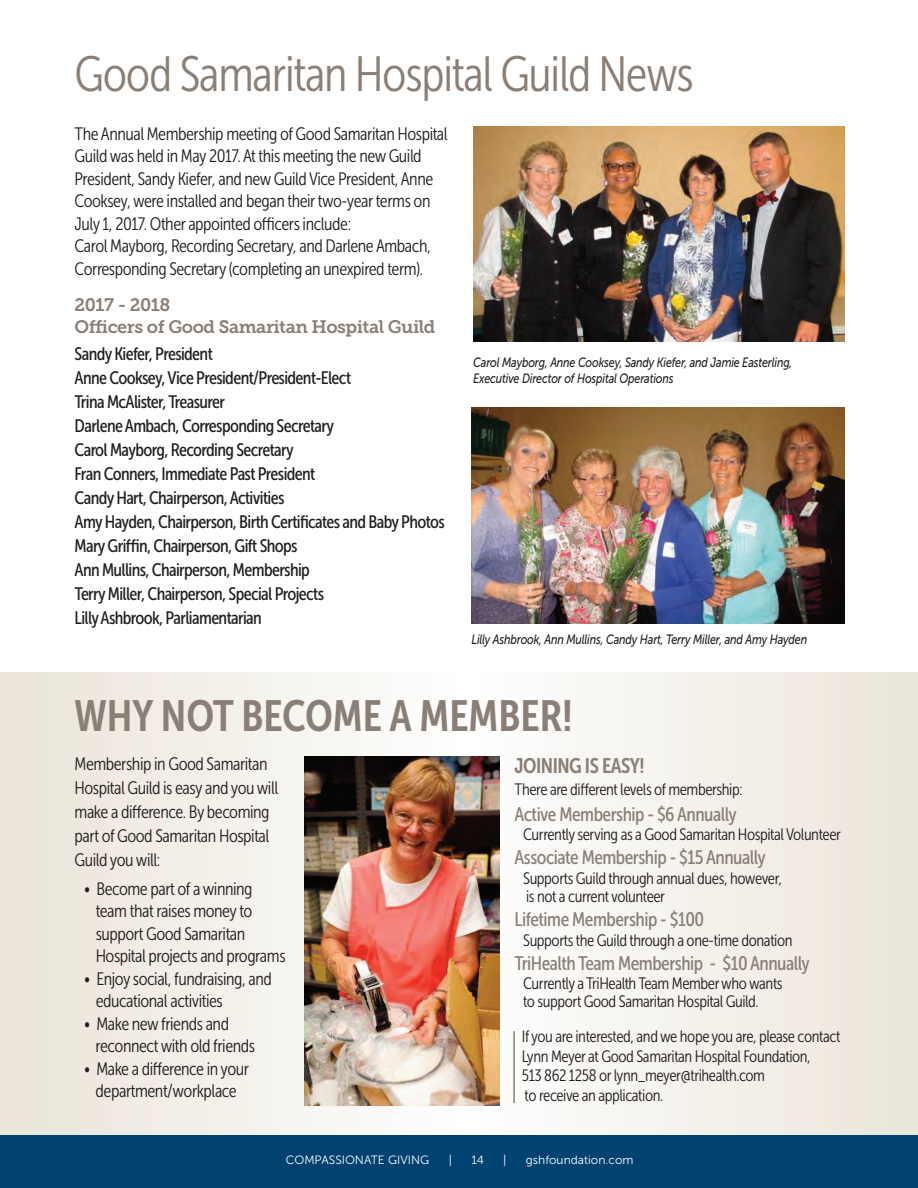
<style>
.page{position:relative;width:918px;height:1188px;background:#fff}
.page>*{position:absolute;margin:0;border:0;box-sizing:border-box;transform-origin:0 0}
.t1{font:49.5px "Museo Sans Cond 300";letter-spacing:-.025em;color:#8a7f76}
.t2{font:43.5px "Museo Sans Cond 700";color:#8a7f76}
.t3{font:21px "Museo Sans Cond 700";letter-spacing:-.025em;color:#8a7f76}
.t4{font:19.5px "Museo Sans Cond 500";letter-spacing:-.025em;color:#8a7f76}
.t5{font:18px/22.5px "Museo Sans Cond 300";letter-spacing:-.025em;color:#231f20}
.t6{font:18px/24px "Museo Sans Cond 500";letter-spacing:-.035em;color:#231f20}
.t7{font:18px/22.5px "Museo Slab 700";letter-spacing:-.025em;color:#8a7f76}
.t8{font:16.5px/19.5px "Museo Sans Cond 300";letter-spacing:-.025em;color:#231f20}
.t9{font:italic 13.5px/16.2px "Museo Sans 500";letter-spacing:-.015em;color:#231f20;scale:.8 1}
.t10{font:12px "Museo Sans 300";color:#fff}
</style>
<div class="page">
<div style="left:0;top:1134px;width:917px;height:54px;background:#004270"></div>
<img style="left:471px;top:408px;width:373px;height:215px">
<img style="left:473px;top:126px;width:371px;height:215px">
<svg style="left:0;top:672px;width:917px;height:462px"></svg>
<img style="left:304px;top:756px;width:195px;height:349px">
<hr style="left:513px;top:1031px;width:1px;height:72px;background:#8a7f76">
<h1 class="t1" style="left:75px;top:57px;width:620px">Good Samaritan Hospital Guild News</h1>
<p class="t5" style="left:75px;top:124px;width:374px">The Annual Membership meeting of Good Samaritan Hospital Guild was held in May 2017. At this meeting the new Guild President, Sandy Kiefer, and new Guild Vice President, Anne Cooksey, were installed and began their two-year terms on July 1, 2017. Other appointed officers include:<br>Carol Mayborg, Recording Secretary, and Darlene Ambach, Corresponding Secretary (completing an unexpired term).</p>
<p class="t7" style="left:75px;top:295px;width:362px">2017 - 2018<br>Officers of Good Samaritan Hospital Guild</p>
<p class="t6" style="left:75px;top:344px;width:371px">Sandy Kiefer, President<br>Anne Cooksey, Vice President/President-Elect<br>Trina McAlister, Treasurer<br>Darlene Ambach, Corresponding Secretary<br>Carol Mayborg, Recording Secretary<br>Fran Conners, Immediate Past President<br>Candy Hart, Chairperson, Activities<br>Amy Hayden, Chairperson, Birth Certificates and Baby Photos Mary Griffin, Chairperson, Gift Shops<br>Ann Mullins, Chairperson, Membership<br>Terry Miller, Chairperson, Special Projects<br>Lilly Ashbrook, Parliamentarian</p>
<p class="t9" style="left:473px;top:354px;width:400px">Carol Mayborg, Anne Cooksey, Sandy Kiefer, and Jamie Easterling,<br>Executive Director of Hospital Operations</p>
<p class="t9" style="left:471px;top:631px;width:421px">Lilly Ashbrook, Ann Mullins, Candy Hart, Terry Miller, and Amy Hayden</p>
<h2 class="t2" style="left:75px;top:700px;width:499px">WHy NOT BEcOME A MEMBER!</h2>
<p class="t5" style="left:75px;top:753px;width:205px;line-height:24px">Membership in Good Samaritan<br>Hospital Guild is easy and you will make a difference. By becoming part of Good Samaritan Hospital<br>Guild you will:</p>
<p class="t5" style="left:96px;top:879px;width:191px;text-indent:-12px">• Become part of a winning team that raises money to support Good Samaritan<br>Hospital projects and programs</p>
<p class="t5" style="left:96px;top:969px;width:178px;text-indent:-12px">• Enjoy social, fundraising, and educational activities</p>
<p class="t5" style="left:96px;top:1014px;width:161px;text-indent:-12px">• Make new friends and reconnect with old friends</p>
<p class="t5" style="left:84px;top:1059px;width:167px;text-align:center">• Make a difference in your department/workplace</p>
<p class="t3" style="left:514px;top:758px;width:131px">JOINING IS EASy!</p>
<p class="t8" style="left:514px;top:781px;width:229px">There are different levels of membership:</p>
<p class="t4" style="left:514px;top:807px;width:224px">Active Membership - $6 Annually</p>
<p class="t8" style="left:523px;top:826px;width:319px">Currently serving as a Good Samaritan Hospital Volunteer</p>
<p class="t4" style="left:514px;top:850px;width:253px">Associate Membership - $15 Annually</p>
<p class="t8" style="left:523px;top:871px;width:260px;line-height:18px">Supports Guild through annual dues, however, is not a current volunteer</p>
<p class="t4" style="left:514px;top:912px;width:191px">Lifetime Membership - $100</p>
<p class="t8" style="left:523px;top:931px;width:271px">Supports the Guild through a one-time donation</p>
<p class="t4" style="left:514px;top:955px;width:297px">TriHealth Team Membership - $10 Annually</p>
<p class="t8" style="left:523px;top:976px;width:261px;line-height:18px">Currently a TriHealth Team Member who wants to support Good Samaritan Hospital Guild.</p>
<p class="t8" style="left:521px;top:1028px;width:320px">If you are interested, and we hope you are, please contact Lynn Meyer at Good Samaritan Hospital Foundation,<br>513 862 1258 or lynn_meyer@trihealth.com<br>to receive an application.</p>
<p class="t10" style="left:286px;top:1152px;width:145px">COMPASSIONATE GIVING</p>
<p class="t10" style="left:448px;top:1152px;width:5px">|</p>
<p class="t10" style="left:471px;top:1152px;width:14px">14</p>
<p class="t10" style="left:503px;top:1152px;width:5px">|</p>
<p class="t10" style="left:526px;top:1152px;width:109px">gshfoundation.com</p>
</div>
